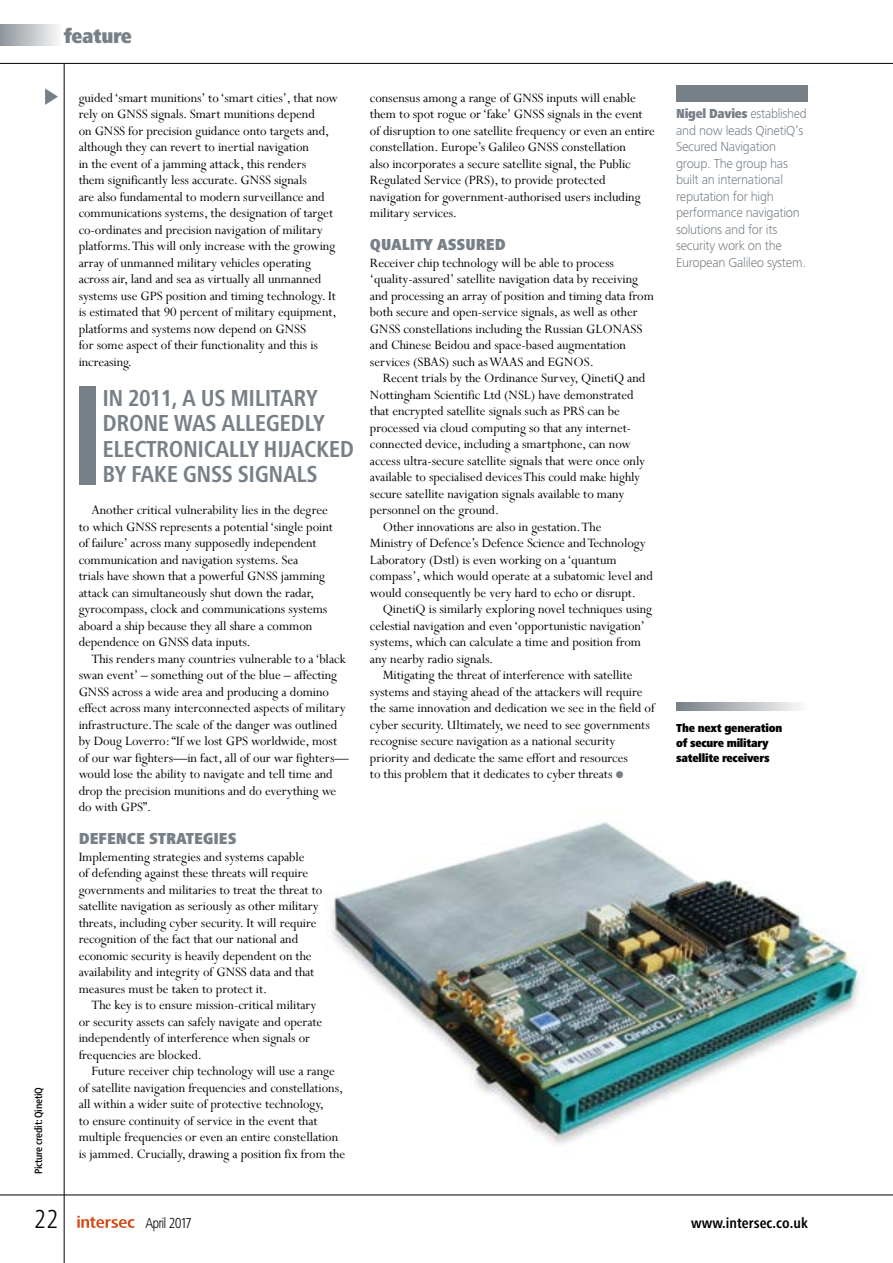
<style>
.page{position:relative;width:893px;height:1263px;background:#fff}
.page>*{position:absolute;margin:0;border:0;box-sizing:border-box;transform-origin:0 0}
.t1{font:300 condensed 27px "Frutiger Next LTW1 G";color:#000}
.t2{font:700 condensed 24px/25.5px "Frutiger Next LT";letter-spacing:-.015em;color:#788087}
.t3{font:900 condensed 21px "Frutiger Next Pro";letter-spacing:-.02em;color:#788087}
.t4{font:900 condensed 16.5px "Frutiger Next Pro";letter-spacing:-.005em;color:#788087}
.t5{font:700 condensed 15px "Frutiger Next LT";color:#000}
.t6{font:300 condensed 15px "Frutiger Next LTW1 G";letter-spacing:-.06em;color:#000}
.t7{font:14.25px/16.5px "Perpetua";letter-spacing:-.005em;color:#000}
.t8{font:300 13.5px/16.5px "Frutiger Next LT";letter-spacing:-.02em;color:#788087}
.t9{font:900 condensed 13.5px "Frutiger Next Pro";letter-spacing:-.02em;color:#788087}
.t10{font:900 condensed 12px/15px "Frutiger Next Pro";letter-spacing:-.02em;color:#000}
.t11{font:500 condensed 10.5px "Frutiger Neue LT Pro";letter-spacing:-.02em;color:#000}
.s1{color:#788087}
.s2{font-family:"Frutiger Next LT";font-weight:300;font-stretch:normal}
</style>
<div class="page">
<img style="left:266px;top:822px;width:627px;height:374px">
<hr style="left:0;top:1194px;width:893px;height:1px;background:#000">
<hr style="left:64px;top:64px;width:1px;height:1199px;background:#000">
<hr style="left:0;top:63px;width:893px;height:1px;background:#000">
<svg style="left:77px;top:1216px;width:58px;height:12px"></svg>
<svg style="left:45px;top:88px;width:13px;height:17px"></svg>
<div style="left:0;top:25px;width:63px;height:21px;background:linear-gradient(to right,#8e959b,#fcfcfc)"></div>
<div style="left:676px;top:85px;width:132px;height:17px;background:#788087"></div>
<div style="left:79px;top:386px;width:17px;height:99px;background:#788087"></div>
<svg style="left:676px;top:702px;width:124px;height:9px"></svg>
<h3 class="t3" style="left:64px;top:24px;width:70px">feature</h3>
<p class="t7" style="left:79px;top:89px;width:261px">guided ‘smart munitions’ to ‘smart cities’, that now rely on GNSS signals. Smart munitions depend<br>on GNSS for precision guidance onto targets and, although they can revert to inertial navigation<br>in the event of a jamming attack, this renders<br>them significantly less accurate. GNSS signals<br>are also fundamental to modern surveillance and communications systems, the designation of target co-ordinates and precision navigation of military platforms. This will only increase with the growing array of unmanned military vehicles operating across air, land and sea as virtually all unmanned systems use GPS position and timing technology. It is estimated that 90 percent of military equipment, platforms and systems now depend on GNSS<br>for some aspect of their functionality and this is increasing.</p>
<p class="t7" style="left:370px;top:89px;width:286px">consensus among a range of GNSS inputs will enable them to spot rogue or ‘fake’ GNSS signals in the event of disruption to one satellite frequency or even an entire constellation. Europe’s Galileo GNSS constellation<br>also incorporates a secure satellite signal, the Public Regulated Service (PRS), to provide protected navigation for government-authorised users including military services.</p>
<p class="t4" style="left:370px;top:235px;width:137px">QUALITY ASSURED</p>
<p class="t7" style="left:370px;top:254px;width:285px">Receiver chip technology will be able to process ‘quality-assured’ satellite navigation data by receiving and processing an array of position and timing data from both secure and open-service signals, as well as other GNSS constellations including the Russian GLONASS and Chinese Beidou and space-based augmentation services (SBAS) such as WAAS and EGNOS.</p>
<p class="t7" style="left:383px;top:369px;width:264px">Recent trials by the Ordinance Survey, QinetiQ and</p>
<p class="t7" style="left:370px;top:386px;width:265px">Nottingham Scientific Ltd (NSL) have demonstrated</p>
<p class="t7" style="left:370px;top:402px;width:251px">that encrypted satellite signals such as PRS can be</p>
<p class="t7" style="left:370px;top:419px;width:263px">processed via cloud computing so that any internet-</p>
<p class="t7" style="left:370px;top:435px;width:262px">connected device, including a smartphone, can now</p>
<p class="t7" style="left:370px;top:452px;width:277px">access ultra-secure satellite signals that were once only</p>
<p class="t7" style="left:370px;top:468px;width:272px">available to specialised devices This could make highly</p>
<p class="t7" style="left:370px;top:485px;width:256px">secure satellite navigation signals available to many</p>
<p class="t7" style="left:370px;top:501px;width:131px">personnel on the ground.</p>
<p class="t7" style="left:383px;top:518px;width:220px">Other innovations are also in gestation. The</p>
<p class="t7" style="left:370px;top:534px;width:277px">Ministry of Defence’s Defence Science and Technology</p>
<p class="t7" style="left:370px;top:551px;width:248px">Laboratory (Dstl) is even working on a ‘quantum</p>
<p class="t7" style="left:370px;top:567px;width:284px">compass’, which would operate at a subatomic level and</p>
<p class="t7" style="left:370px;top:584px;width:268px">would consequently be very hard to echo or disrupt.</p>
<p class="t7" style="left:383px;top:600px;width:271px">QinetiQ is similarly exploring novel techniques using</p>
<p class="t7" style="left:370px;top:617px;width:277px">celestial navigation and even ‘opportunistic navigation’</p>
<p class="t7" style="left:370px;top:633px;width:273px">systems, which can calculate a time and position from</p>
<p class="t7" style="left:370px;top:650px;width:125px">any nearby radio signals.</p>
<p class="t7" style="left:383px;top:666px;width:251px">Mitigating the threat of interference with satellite</p>
<p class="t7" style="left:370px;top:683px;width:274px">systems and staying ahead of the attackers will require</p>
<p class="t7" style="left:370px;top:699px;width:286px">the same innovation and dedication we see in the field of</p>
<p class="t7" style="left:370px;top:716px;width:281px">cyber security. Ultimately, we need to see governments</p>
<p class="t7" style="left:370px;top:732px;width:247px">recognise secure navigation as a national security</p>
<p class="t7" style="left:370px;top:749px;width:259px">priority and dedicate the same effort and resources</p>
<p class="t7" style="left:370px;top:765px;width:255px">to this problem that it dedicates to cyber threats <span class="s1">●</span></p>
<p class="t9" style="left:676px;top:106px;width:132px">Nigel Davies <span class="s2">established</span></p>
<p class="t8" style="left:676px;top:122px;width:131px">and now leads QinetiQ’s<br>Secured Navigation group. The group has built an international reputation for high performance navigation solutions and for its security work on the<br>European Galileo system.</p>
<h2 class="t2" style="left:102px;top:385px;width:253px">IN 2011, A US MILITARY<br>DRONE WAS ALLEGEDLY<br>ELECTRONICALLY HIJACKED<br>BY FAKE GNSS SIGNALS</h2>
<p class="t7" style="left:79px;top:501px;width:256px;text-indent:13px">Another critical vulnerability lies in the degree to which GNSS represents a potential ‘single point of failure’ across many supposedly independent communication and navigation systems. Sea<br>trials have shown that a powerful GNSS jamming attack can simultaneously shut down the radar, gyrocompass, clock and communications systems aboard a ship because they all share a common dependence on GNSS data inputs.</p>
<p class="t7" style="left:79px;top:650px;width:271px;text-indent:13px">This renders many countries vulnerable to a ‘black swan event’ – something out of the blue – affecting GNSS across a wide area and producing a domino effect across many interconnected aspects of military infrastructure. The scale of the danger was outlined by Doug Loverro: “If we lost GPS worldwide, most of our war fighters—in fact, all of our war fighters— would lose the ability to navigate and tell time and drop the precision munitions and do everything we do with GPS”.</p>
<p class="t4" style="left:79px;top:829px;width:160px">DEFENCE STRATEGIES</p>
<p class="t7" style="left:79px;top:848px;width:245px">Implementing strategies and systems capable<br>of defending against these threats will require governments and militaries to treat the threat to satellite navigation as seriously as other military threats, including cyber security. It will require recognition of the fact that our national and economic security is heavily dependent on the availability and integrity of GNSS data and that measures must be taken to protect it.</p>
<p class="t7" style="left:79px;top:996px;width:245px;text-indent:13px">The key is to ensure mission-critical military or security assets can safely navigate and operate independently of interference when signals or frequencies are blocked.</p>
<p class="t7" style="left:79px;top:1062px;width:268px;text-indent:13px">Future receiver chip technology will use a range of satellite navigation frequencies and constellations, all within a wider suite of protective technology,<br>to ensure continuity of service in the event that multiple frequencies or even an entire constellation is jammed. Crucially, drawing a position fix from the</p>
<p class="t10" style="left:676px;top:720px;width:108px">The next generation of secure military satellite receivers</p>
<p class="t11" style="left:32px;top:1174px;width:89px;rotate:-90deg">Picture credit: QinetiQ</p>
<h1 class="t1" style="left:34px;top:1203px;width:26px">22</h1>
<p class="t6" style="left:146px;top:1214px;width:48px">April 2017</p>
<p class="t5" style="left:691px;top:1214px;width:118px">www.intersec.co.uk</p>
</div>
